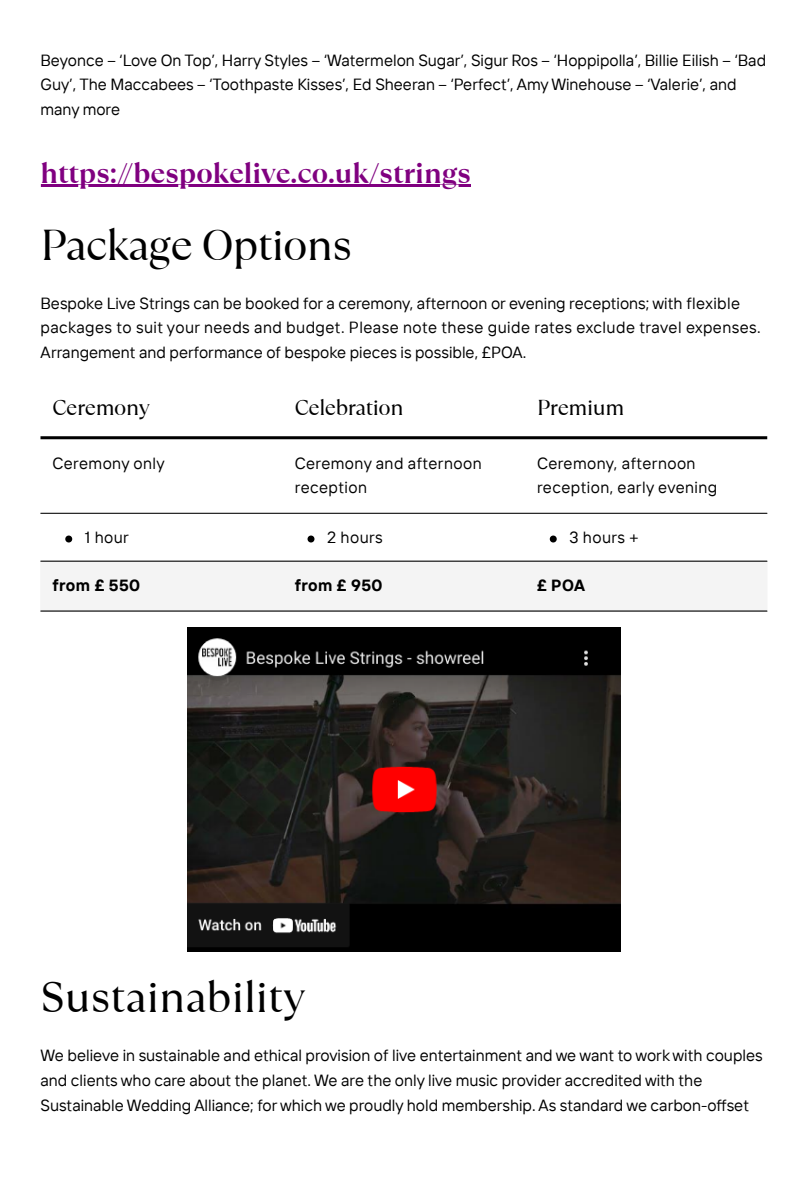
<style>
.page{position:relative;width:810px;height:1181px;background:#fff}
.page>*{position:absolute;margin:0;border:0;box-sizing:border-box;transform-origin:0 0}
.t1{font:43.05px "TT Ramillas";letter-spacing:-.02em;color:#000}
.t2{font:43.05px "TT Ramillas";color:#000}
.t3{font:700 28.2px "TT Ramillas";color:#800080}
.t4{font:21.6px "TT Ramillas";letter-spacing:-.02em;color:#000}
.t5{font:16.2px/24.8px "TT Interphases";color:#000}
.t6{font:16.2px/24.3px "TT Interphases";letter-spacing:.025em;color:#000}
.t7{font:700 16.2px "TT Interphases";letter-spacing:.025em;color:#000}
</style>
<div class="page">
<hr style="left:41px;top:185px;width:430px;height:2px;background:#800080">
<div style="left:41px;top:561px;width:726px;height:49px;background:#f4f4f4"></div>
<svg style="left:65px;top:535px;width:7px;height:7px"></svg>
<svg style="left:308px;top:535px;width:6px;height:7px"></svg>
<svg style="left:550px;top:535px;width:7px;height:7px"></svg>
<hr style="left:41px;top:513px;width:726px;height:1px;background:#000">
<hr style="left:41px;top:560px;width:726px;height:1px;background:#000">
<hr style="left:41px;top:610px;width:726px;height:1px;background:#000">
<hr style="left:41px;top:436px;width:726px;height:3px;background:#000">
<img style="left:188px;top:627px;width:432px;height:324px">
<p class="t5" style="left:41px;top:47px;width:727px">Beyonce – ‘Love On Top’, Harry Styles – ‘Watermelon Sugar’, Sigur Ros – ‘Hoppipolla’, Billie Eilish – ‘Bad<br>Guy’, The Maccabees – ‘Toothpaste Kisses’, Ed Sheeran – ‘Perfect’, Amy Winehouse – ‘Valerie’, and many more</p>
<h2 class="t3" style="left:41px;top:153px;width:432px">https://bespokelive.co.uk/strings</h2>
<h1 class="t1" style="left:41px;top:215px;width:313px">Package Options</h1>
<p class="t5" style="left:41px;top:291px;width:722px;line-height:24.2px">Bespoke Live Strings can be booked for a ceremony, afternoon or evening receptions; with flexible packages to suit your needs and budget. Please note these guide rates exclude travel expenses.<br>Arrangement and performance of bespoke pieces is possible, £POA.</p>
<p class="t4" style="left:53px;top:393px;width:99px">Ceremony</p>
<p class="t4" style="left:295px;top:393px;width:110px">Celebration</p>
<p class="t4" style="left:537px;top:393px;width:89px">Premium</p>
<p class="t6" style="left:53px;top:450px;width:114px">Ceremony only</p>
<p class="t6" style="left:295px;top:450px;width:188px">Ceremony and afternoon reception</p>
<p class="t6" style="left:537px;top:450px;width:182px">Ceremony, afternoon reception, early evening</p>
<p class="t5" style="left:85px;top:524px;width:46px">1 hour</p>
<p class="t5" style="left:327px;top:524px;width:57px">2 hours</p>
<p class="t5" style="left:569px;top:524px;width:71px">3 hours +</p>
<p class="t7" style="left:53px;top:574px;width:89px">from £ 550</p>
<p class="t7" style="left:295px;top:574px;width:89px">from £ 950</p>
<p class="t7" style="left:537px;top:574px;width:49px">£ POA</p>
<h1 class="t2" style="left:41px;top:967px;width:266px">Sustainability</h1>
<p class="t5" style="left:41px;top:1043px;width:724px">We believe in sustainable and ethical provision of live entertainment and we want to work with couples and clients who care about the planet. We are the only live music provider accredited with the<br>Sustainable Wedding Alliance; for which we proudly hold membership. As standard we carbon-offset</p>
</div>
